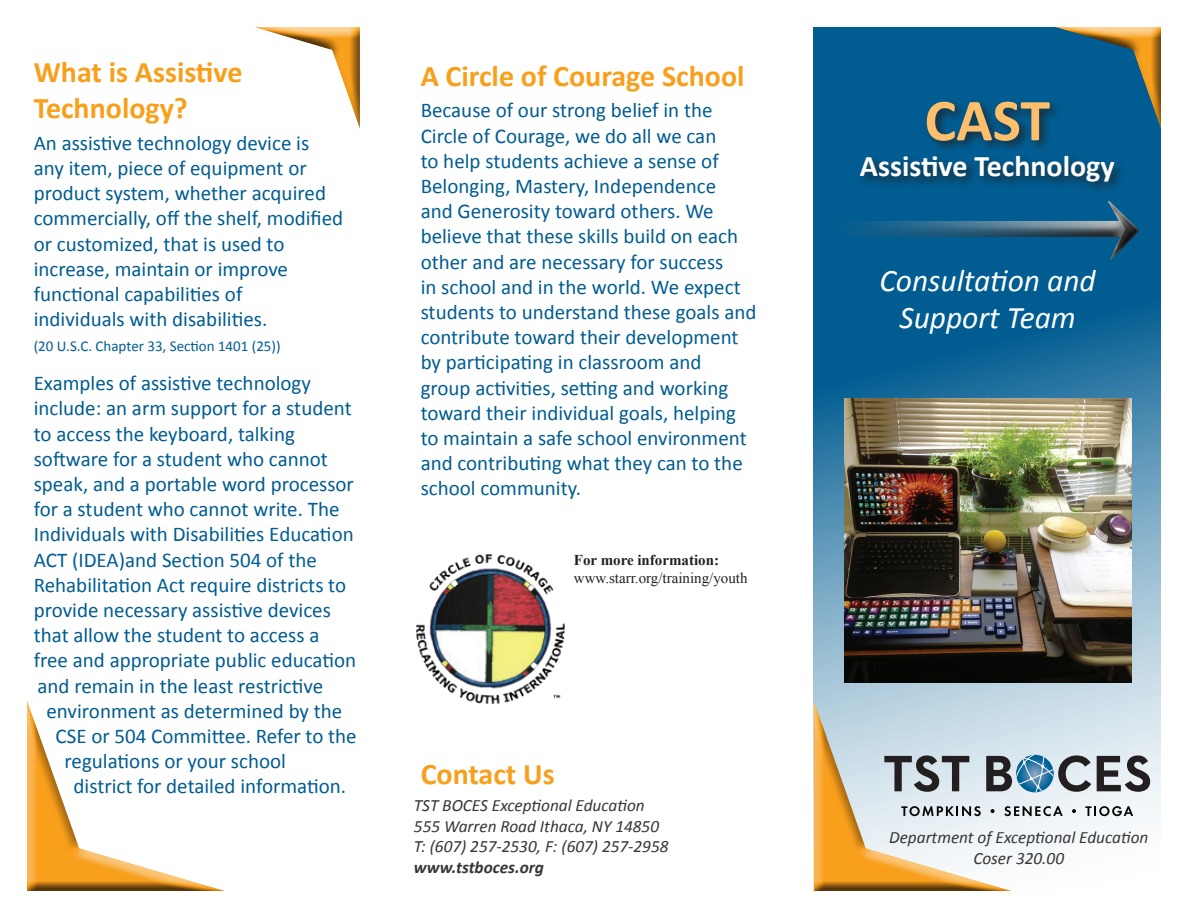
<style>
.page{position:relative;width:1188px;height:918px;background:#fff}
.page>*{position:absolute;margin:0;border:0;box-sizing:border-box;transform-origin:0 0}
.t1{font:700 60px "Calibri";color:#fdbf6c}
.t2{font:italic 31.5px/37.8px "Calibri";color:#fff;text-align:center}
.t3{font:700 30px/36px "Calibri";color:#f89f1c}
.t4{font:700 30px "Calibri";color:#fff}
.t5{font:21px/25.2px "Calibri";color:#005c91}
.t6{font:italic 17.25px/20.7px "Calibri";color:#353635;text-align:center}
.t7{font:italic 700 17.25px "Calibri";color:#353635}
.t8{font:15px "Calibri";color:#005c91}
.t9{font:15px "Times New Roman";color:#231f20}
.t10{font:700 15px "Times New Roman";color:#231f20}
</style>
<div class="page">
<div style="left:814px;top:27px;width:347px;height:864px;background:#005c91"></div>
<svg style="left:814px;top:313px;width:347px;height:578px"></svg>
<div style="left:858px;top:98px;width:269px;height:97px;background:#231f20;opacity:.75"></div>
<div style="left:826px;top:200px;width:314px;height:62px;background:#fff;opacity:.75"></div>
<div style="left:830px;top:223px;width:310px;height:39px;background:#231f20;opacity:.75"></div>
<div style="left:1055px;top:27px;width:108px;height:103px;background:#231f20;opacity:.75"></div>
<svg style="left:1013px;top:700px;width:137px;height:191px;background:#d3dce2"></svg>
<div style="left:812px;top:699px;width:201px;height:193px;background:#231f20;opacity:.75"></div>
<img style="left:845px;top:399px;width:287px;height:283px">
<div style="left:254px;top:27px;width:108px;height:103px;background:#231f20;opacity:.75"></div>
<div style="left:25px;top:699px;width:201px;height:193px;background:#231f20;opacity:.75"></div>
<img style="left:417px;top:555px;width:148px;height:149px">
<h3 class="t3" style="left:34px;top:54px;width:210px">What is Assistive<br>Technology?</h3>
<p class="t5" style="left:34px;top:130px;width:311px">An assistive technology device is any item, piece of equipment or product system, whether acquired commercially, off the shelf, modified or customized, that is used to increase, maintain or improve functional capabilities of<br>individuals with disabilities.</p>
<p class="t8" style="left:34px;top:337px;width:248px">(20 U.S.C. Chapter 33, Section 1401 (25))</p>
<p class="t5" style="left:34px;top:371px;width:324px">Examples of assistive technology include: an arm support for a student to access the keyboard, talking software for a student who cannot speak, and a portable word processor for a student who cannot write. The Individuals with Disabilities Education ACT (IDEA)and Section 504 of the Rehabilitation Act require districts to provide necessary assistive devices that allow the student to access a free and appropriate public education and remain in the least restrictive</p>
<p class="t5" style="left:47px;top:698px;width:297px">environment as determined by the</p>
<p class="t5" style="left:56px;top:723px;width:303px">CSE or 504 Committee. Refer to the</p>
<p class="t5" style="left:65px;top:749px;width:223px">regulations or your school</p>
<p class="t5" style="left:74px;top:774px;width:274px">district for detailed information.</p>
<h3 class="t3" style="left:421px;top:58px;width:325px">A Circle of Courage School</h3>
<p class="t5" style="left:421px;top:98px;width:337px">Because of our strong belief in the Circle of Courage, we do all we can<br>to help students achieve a sense of Belonging, Mastery, Independence<br>and Generosity toward others. We believe that these skills build on each other and are necessary for success<br>in school and in the world. We expect students to understand these goals and contribute toward their development by participating in classroom and group activities, setting and working toward their individual goals, helping to maintain a safe school environment and contributing what they can to the school community.</p>
<p class="t10" style="left:574px;top:550px;width:147px">For more information:</p>
<p class="t9" style="left:574px;top:568px;width:175px">www.starr.org/training/youth</p>
<h3 class="t3" style="left:421px;top:756px;width:136px">Contact Us</h3>
<p class="t6" style="left:414px;top:794px;width:256px;text-align:left">TST BOCES Exceptional Education<br>555 Warren Road Ithaca, NY 14850<br>T: (607) 257-2530, F: (607) 257-2958</p>
<p class="t7" style="left:414px;top:856px;width:132px">www.tstboces.org</p>
<h1 class="t1" style="left:925px;top:82px;width:127px">CAST</h1>
<h3 class="t4" style="left:860px;top:147px;width:256px">Assistive Technology</h3>
<h2 class="t2" style="left:879px;top:260px;width:218px">Consultation and<br>Support Team</h2>
<p class="t6" style="left:889px;top:827px;width:261px">Department of Exceptional Education<br>Coser 320.00</p>
</div>
